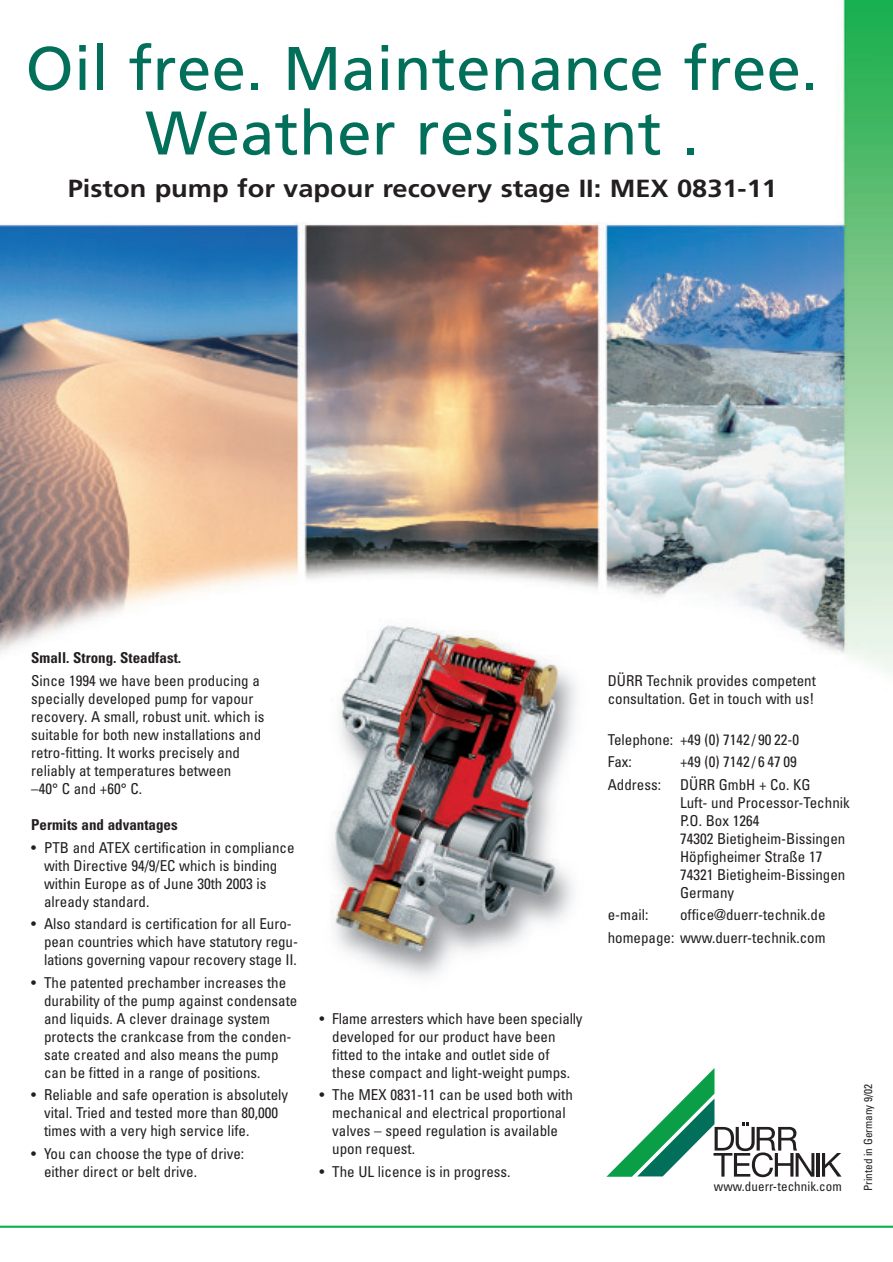
<style>
.page{position:relative;width:893px;height:1262px;background:#fff}
.page>*{position:absolute;margin:0;border:0;box-sizing:border-box;transform-origin:0 0}
.t1{font:61.5px/64.5px "Frutiger";letter-spacing:.005em;color:#016f5a;text-align:center}
.t2{font:700 24.75px "Frutiger";color:#231f20;scale:1.1 1}
.t3{font:condensed 15px/18px "Univers";color:#231f20}
.t4{font:700 condensed 15px "Univers";color:#231f20}
.t5{font:condensed 13.05px "Univers";letter-spacing:.005em;color:#231f20}
.t6{font:condensed 11.25px "Univers";color:#231f20}
</style>
<div class="page">
<img style="left:0;top:0;width:892px;height:1228px">
<hr style="left:0;top:1225px;width:892px;height:2px;background:#0cae4c">
<hr style="left:816px;top:1153px;width:3px;height:23px;background:#231f20">
<svg style="left:822px;top:1153px;width:19px;height:23px"></svg>
<svg style="left:606px;top:1068px;width:208px;height:109px"></svg>
<h1 class="t1" style="left:26px;top:41px;width:794px">Oil free. Maintenance free.<br>Weather resistant .</h1>
<h2 class="t2" style="left:68px;top:179px;width:646px">Piston pump for vapour recovery stage II: MEX 0831-11</h2>
<p class="t4" style="left:31px;top:652px;width:151px">Small. Strong. Steadfast.</p>
<p class="t3" style="left:31px;top:673px;width:234px">Since 1994 we have been producing a specially developed pump for vapour recovery. A small, robust unit. which is suitable for both new installations and retro-fitting. It works precisely and reliably at temperatures between<br>–40° C and +60° C.</p>
<p class="t4" style="left:31px;top:819px;width:148px">Permits and advantages</p>
<p class="t3" style="left:44px;top:839px;width:252px;text-indent:-13px">• PTB and ATEX certification in compliance with Directive 94/9/EC which is binding within Europe as of June 30th 2003 is already standard.</p>
<p class="t3" style="left:44px;top:916px;width:255px;text-indent:-13px">• Also standard is certification for all Euro&shy;pean countries which have statutory regu&shy;lations governing vapour recovery stage II.</p>
<p class="t3" style="left:44px;top:974px;width:255px;text-indent:-13px">• The patented prechamber increases the durability of the pump against condensate and liquids. A clever drainage system protects the crankcase from the conden&shy;sate created and also means the pump can be fitted in a range of positions.</p>
<p class="t3" style="left:44px;top:1087px;width:246px;text-indent:-13px">• Reliable and safe operation is absolutely vital. Tried and tested more than 80,000 times with a very high service life.</p>
<p class="t3" style="left:44px;top:1145px;width:202px;text-indent:-13px">• You can choose the type of drive: either direct or belt drive.</p>
<p class="t3" style="left:332px;top:1010px;width:252px;text-indent:-13px">• Flame arresters which have been specially developed for our product have been fitted to the intake and outlet side of these compact and light-weight pumps.</p>
<p class="t3" style="left:332px;top:1087px;width:242px;text-indent:-13px">• The MEX 0831-11 can be used both with mechanical and electrical proportional valves – speed regulation is available upon request.</p>
<p class="t3" style="left:319px;top:1163px;width:192px">• The UL licence is in progress.</p>
<p class="t3" style="left:607px;top:673px;width:210px">DÜRR Technik provides competent consultation. Get in touch with us!</p>
<p class="t3" style="left:607px;top:729px;width:193px;line-height:22.5px">Telephone: +49 (0) 7142 / 90 22-0<br>Fax:</p>
<p class="t3" style="left:680px;top:754px;width:118px">+49 (0) 7142 / 6 47 09</p>
<p class="t3" style="left:607px;top:776px;width:55px">Address:</p>
<p class="t3" style="left:680px;top:776px;width:171px">DÜRR GmbH + Co. KG<br>Luft- und Processor-Technik<br>P.O. Box 1264<br>74302 Bietigheim-Bissingen<br>Höpfigheimer Straße 17<br>74321 Bietigheim-Bissingen<br>Germany</p>
<p class="t3" style="left:607px;top:907px;width:42px">e-mail:</p>
<p class="t3" style="left:607px;top:905px;width:219px;line-height:22.5px;text-align:right">office@duerr-technik.de<br>homepage: www.duerr-technik.com</p>
<p class="t5" style="left:714px;top:1181px;width:129px">www.duerr-technik.com</p>
<p class="t6" style="left:864px;top:1191px;width:109px;rotate:-90deg">Printed in Germany 9/02</p>
</div>
